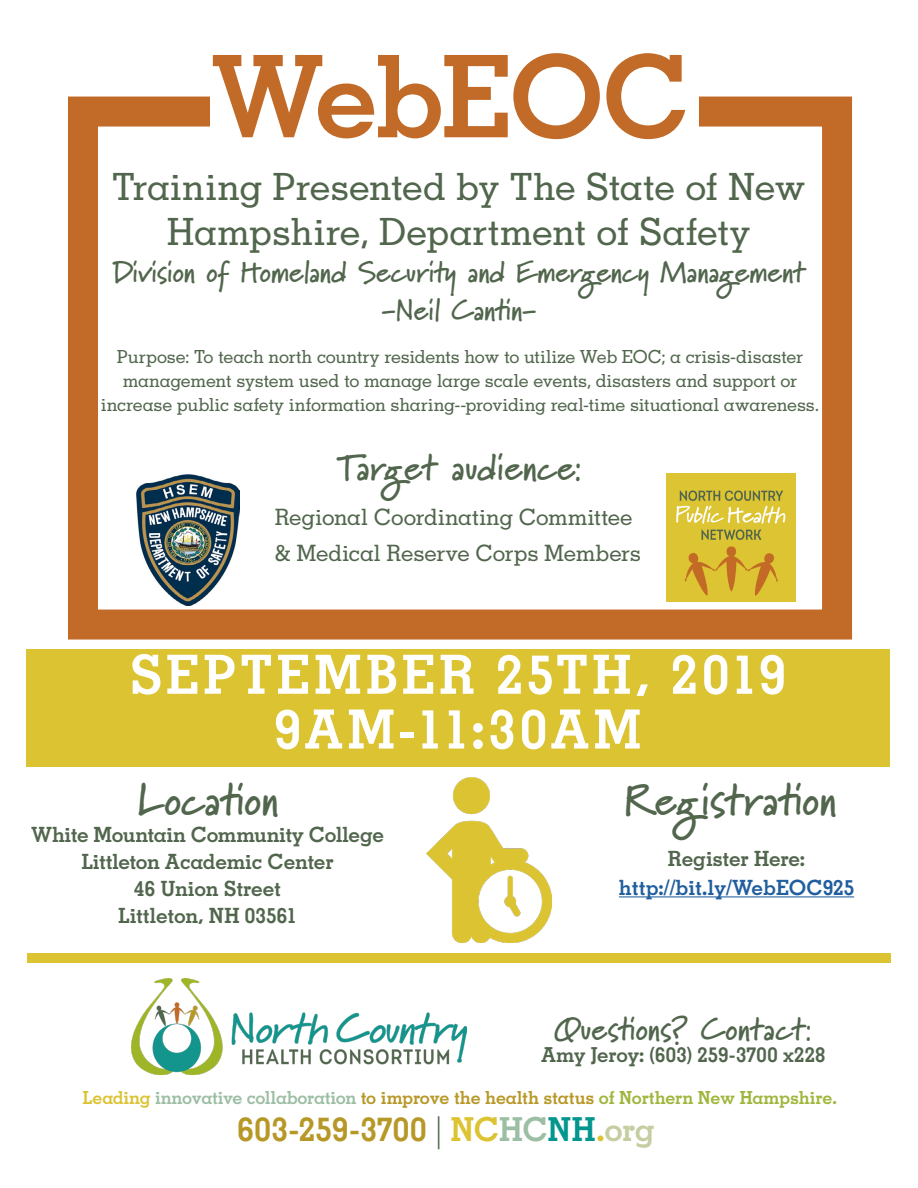
<style>
.page{position:relative;width:918px;height:1188px;background:#fff}
.page>*{position:absolute;margin:0;border:0;box-sizing:border-box;transform-origin:0 0}
.t1{font:700 114px "Memphis LT Std";letter-spacing:-.025em;color:#c26b29}
.t2{font:700 54px/54.8px "Memphis LT Std";letter-spacing:.07em;color:#fff;text-align:center}
.t3{font:700 45px "Marydale";color:#51664d}
.t4{font:500 37.5px/45px "Memphis LT Std";letter-spacing:-.01em;color:#51664d;text-align:center}
.t5{font:700 37.5px "Marydale";letter-spacing:-.01em;color:#51664d}
.t6{font:700 33px "Memphis LT Std";letter-spacing:-.005em;color:#b79827}
.t7{font:700 32.7px "Marydale";letter-spacing:-.005em;color:#51664d}
.t8{font:700 30px/37.5px "Marydale";letter-spacing:-.015em;color:#51664d;text-align:center}
.t9{font:500 22.5px/36px "Memphis LT Std";letter-spacing:-.01em;color:#51664d}
.t10{font:700 21px/27px "Memphis LT Std";letter-spacing:-.015em;color:#51664d;text-align:center}
.t11{font:700 21px "Memphis LT Std";color:#215e9e}
.t12{font:700 20.55px "Memphis LT Std";letter-spacing:-.005em;color:#51664d}
.t13{font:500 18px/24px "Memphis LT Std";letter-spacing:-.02em;color:#51664d;text-align:center}
.t14{font:700 18px "Memphis LT Std";letter-spacing:-.01em;color:#b79827}
.s1{color:#dcc332}
.s2{color:#9cbea4}
.s3{color:#9eb63b}
.s4{font-weight:300;color:#51664d}
.s5{color:#03968e}
.s6{color:#c5cea1}
</style>
<div class="page">
<img style="left:132px;top:979px;width:334px;height:96px">
<div style="left:68px;top:97px;width:784px;height:543px;border:30px solid #c26b29"></div>
<div style="left:211px;top:55px;width:488px;height:118px;background:#fff"></div>
<div style="left:26px;top:649px;width:864px;height:118px;background:#dcc332"></div>
<img style="left:666px;top:473px;width:129px;height:128px">
<img style="left:137px;top:475px;width:102px;height:130px">
<hr style="left:619px;top:896px;width:235px;height:1px;background:#215e9e">
<div style="left:27px;top:953px;width:864px;height:10px;background:#dcc332"></div>
<img style="left:426px;top:778px;width:125px;height:165px">
<h1 class="t1" style="left:211px;top:25px;width:482px">WebEOC</h1>
<h3 class="t4" style="left:112px;top:164px;width:695px">Training Presented by The State of New<br>Hampshire, Department of Safety</h3>
<h3 class="t8" style="left:113px;top:253px;width:694px">Division of Homeland Security and Emergency Management -Neil Cantin-</h3>
<p class="t13" style="left:101px;top:345px;width:720px">Purpose: To teach north country residents how to utilize Web EOC; a crisis-disaster management system used to manage large scale events, disasters and support or increase public safety information sharing--providing real-time situational awareness.</p>
<h3 class="t5" style="left:337px;top:445px;width:247px">Target audience:</h3>
<p class="t9" style="left:275px;top:499px;width:368px">Regional Coordinating Committee &amp; Medical Reserve Corps Members</p>
<h2 class="t2" style="left:130px;top:647px;width:657px">SEPTEMBER 25TH, 2019<br>9AM-11:30AM</h2>
<h3 class="t3" style="left:138px;top:773px;width:143px">Location</h3>
<p class="t10" style="left:31px;top:821px;width:354px">White Mountain Community College<br>Littleton Academic Center<br>46 Union Street<br>Littleton, NH 03561</p>
<h3 class="t3" style="left:624px;top:773px;width:214px">Registration</h3>
<p class="t10" style="left:668px;top:845px;width:139px">Register Here:</p>
<p class="t11" style="left:619px;top:874px;width:237px">http://bit.ly/WebEOC925</p>
<h3 class="t7" style="left:554px;top:1010px;width:260px">Questions? Contact:</h3>
<p class="t12" style="left:541px;top:1042px;width:286px">Amy Jeroy: (603) 259-3700 x228</p>
<p class="t14" style="left:83px;top:1087px;width:756px"><span class="s1">Leading</span> <span class="s2">innovative collaboration</span> to improve the health status <span class="s3">of Northern New Hampshire.</span></p>
<h3 class="t6" style="left:238px;top:1109px;width:419px">603-259-3700 <span class="s4">|</span> <span class="s1">NC</span><span class="s2">HC</span><span class="s5">NH</span><span class="s1">.</span><span class="s6">org</span></h3>
</div>
